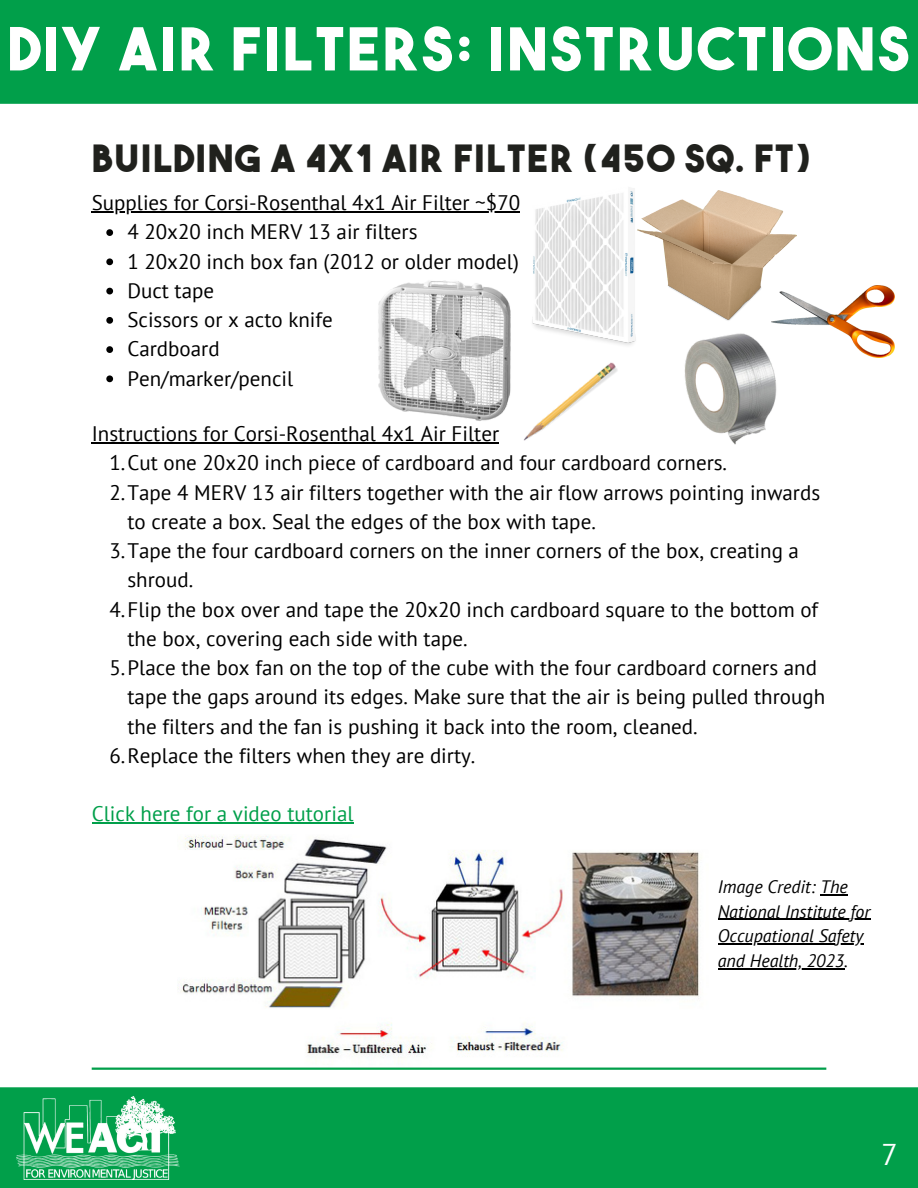
<style>
.page{position:relative;width:918px;height:1188px;background:#fff}
.page>*{position:absolute;margin:0;border:0;box-sizing:border-box;transform-origin:0 0}
.t1{font:58.95px "The Bold Font";letter-spacing:.05em;color:#fff}
.t2{font:37.5px "The Bold Font";letter-spacing:.05em;color:#20211d}
.t3{font:30px "PT Sans";color:#fff}
.t4{font:21px/29.2px "PT Sans";color:#000}
.t5{font:21px "PT Sans";color:#019f4a}
.t6{font:italic 18px/24.8px "PT Sans";color:#000}
</style>
<div class="page">
<div style="left:0;top:1087px;width:918px;height:101px;background:#019f4a"></div>
<img style="left:17px;top:1096px;width:163px;height:83px">
<div style="left:0;top:0;width:918px;height:104px;background:#019f4a"></div>
<svg style="left:106px;top:229px;width:7px;height:7px"></svg>
<svg style="left:106px;top:258px;width:7px;height:7px"></svg>
<svg style="left:106px;top:288px;width:7px;height:6px"></svg>
<svg style="left:106px;top:317px;width:7px;height:7px"></svg>
<svg style="left:106px;top:346px;width:7px;height:7px"></svg>
<svg style="left:106px;top:375px;width:7px;height:7px"></svg>
<hr style="left:92px;top:211px;width:428px;height:1px;background:#000">
<hr style="left:92px;top:442px;width:407px;height:1px;background:#000">
<hr style="left:92px;top:823px;width:262px;height:1px;background:#019f4a">
<img style="left:533px;top:188px;width:105px;height:157px">
<img style="left:684px;top:333px;width:93px;height:112px">
<img style="left:378px;top:279px;width:165px;height:142px">
<img style="left:772px;top:285px;width:122px;height:72px">
<img style="left:519px;top:357px;width:99px;height:84px">
<img style="left:638px;top:191px;width:159px;height:130px">
<img style="left:177px;top:836px;width:531px;height:232px">
<hr style="left:92px;top:1068px;width:734px;height:2px;background:#019f4a">
<svg style="left:821px;top:894px;width:27px;height:1px"></svg>
<hr style="left:718px;top:919px;width:152px;height:1px;background:#000">
<hr style="left:718px;top:944px;width:146px;height:1px;background:#000">
<hr style="left:718px;top:968px;width:126px;height:1px;background:#000">
<p class="t1" style="left:8px;top:26px;width:903px">DIY AIR FILTERS: INSTRUCTIONS</p>
<p class="t2" style="left:92px;top:143px;width:721px">BUILDING A 4X1 AIR FILTER (450 SQ. FT)</p>
<p class="t4" style="left:92px;top:188px;width:430px">Supplies for Corsi-Rosenthal 4x1 Air Filter ~$70</p>
<p class="t4" style="left:127px;top:217px;width:292px">4 20x20 inch MERV 13 air filters</p>
<p class="t4" style="left:127px;top:246px;width:393px">1 20x20 inch box fan (2012 or older model)</p>
<p class="t4" style="left:127px;top:275px;width:88px">Duct tape</p>
<p class="t4" style="left:127px;top:305px;width:207px">Scissors or x acto knife</p>
<p class="t4" style="left:127px;top:334px;width:94px">Cardboard</p>
<p class="t4" style="left:127px;top:363px;width:167px">Pen/marker/pencil</p>
<p class="t4" style="left:92px;top:419px;width:409px">Instructions for Corsi-Rosenthal 4x1 Air Filter</p>
<p class="t4" style="left:109px;top:448px;width:619px">1.Cut one 20x20 inch piece of cardboard and four cardboard corners.</p>
<p class="t4" style="left:127px;top:477px;width:694px;text-indent:-18px">2.Tape 4 MERV 13 air filters together with the air flow arrows pointing inwards to create a box. Seal the edges of the box with tape.</p>
<p class="t4" style="left:127px;top:536px;width:673px;text-indent:-18px">3.Tape the four cardboard corners on the inner corners of the box, creating a shroud.</p>
<p class="t4" style="left:127px;top:594px;width:692px;text-indent:-18px">4.Flip the box over and tape the 20x20 inch cardboard square to the bottom of the box, covering each side with tape.</p>
<p class="t4" style="left:127px;top:653px;width:699px;text-indent:-18px">5.Place the box fan on the top of the cube with the four cardboard corners and tape the gaps around its edges. Make sure that the air is being pulled through the filters and the fan is pushing it back into the room, cleaned.</p>
<p class="t4" style="left:109px;top:741px;width:368px">6.Replace the filters when they are dirty.</p>
<p class="t5" style="left:92px;top:800px;width:263px">Click here for a video tutorial</p>
<p class="t6" style="left:718px;top:874px;width:154px">Image Credit: The<br>National Institute for<br>Occupational Safety and Health, 2023.</p>
<p class="t3" style="left:882px;top:1135px;width:18px">7</p>
</div>
